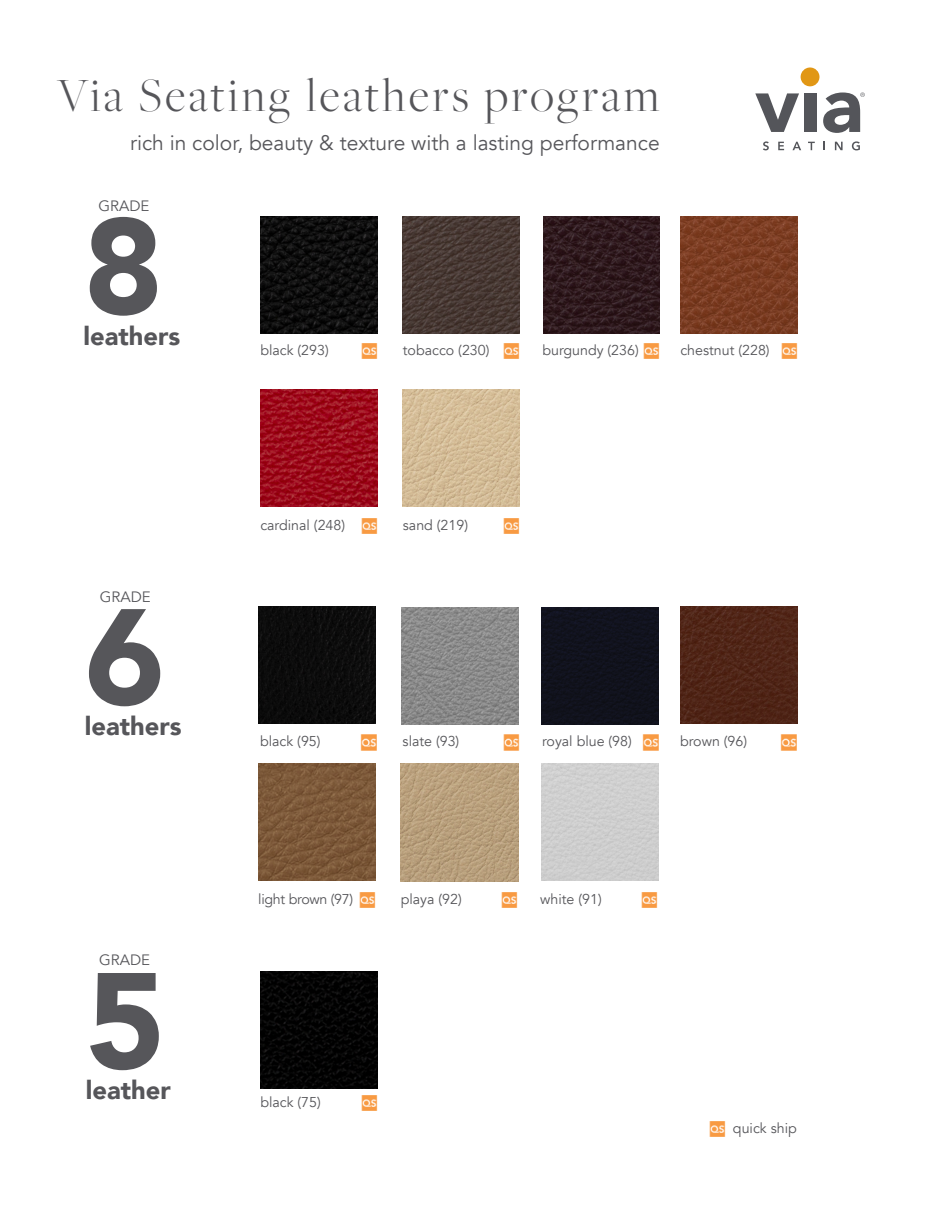
<style>
.page{position:relative;width:945px;height:1215px;background:#fff}
.page>*{position:absolute;margin:0;border:0;box-sizing:border-box;transform-origin:0 0}
.t1{font:900 135px "Avenir";color:#56565a}
.t2{font:300 49.5px "Freight Big Pro";letter-spacing:.07em;color:#56565a}
.t3{font:900 25.5px "Avenir";color:#56565a}
.t4{font:21px "Avenir";color:#56565a}
.t5{font:15px "Avenir";color:#56565a}
.t6{font:14.25px "Avenir";color:#56565a}
.t7{font:14.25px "Avenir";letter-spacing:-.02em;color:#56565a}
</style>
<div class="page">
<svg style="left:755px;top:93px;width:44px;height:39px"></svg>
<div style="left:804px;top:93px;width:12px;height:39px;background:#54555a"></div>
<div style="left:801px;top:68px;width:18px;height:18px;background:#e19715;border-radius:50%"></div>
<svg style="left:763px;top:141px;width:6px;height:9px"></svg>
<svg style="left:778px;top:142px;width:6px;height:8px"></svg>
<svg style="left:793px;top:142px;width:8px;height:8px"></svg>
<svg style="left:808px;top:142px;width:7px;height:8px"></svg>
<svg style="left:835px;top:142px;width:8px;height:8px"></svg>
<svg style="left:852px;top:141px;width:8px;height:9px"></svg>
<svg style="left:823px;top:93px;width:42px;height:40px"></svg>
<img style="left:680px;top:217px;width:117px;height:117px">
<img style="left:260px;top:216px;width:117px;height:117px">
<img style="left:403px;top:217px;width:117px;height:117px">
<img style="left:543px;top:217px;width:117px;height:117px">
<img style="left:260px;top:389px;width:117px;height:117px">
<img style="left:403px;top:390px;width:117px;height:117px">
<img style="left:400px;top:764px;width:118px;height:118px">
<div style="left:259px;top:607px;width:117px;height:117px;background:#0c0c0c"></div>
<img style="left:401px;top:607px;width:117px;height:117px">
<div style="left:542px;top:607px;width:116px;height:117px;background:#11121d"></div>
<img style="left:680px;top:607px;width:117px;height:117px">
<img style="left:259px;top:764px;width:117px;height:117px">
<div style="left:541px;top:764px;width:117px;height:117px;background:#cfcfcf"></div>
<img style="left:260px;top:971px;width:117px;height:117px">
<img style="left:361px;top:343px;width:17px;height:16px">
<img style="left:503px;top:343px;width:17px;height:16px">
<img style="left:643px;top:343px;width:17px;height:16px">
<img style="left:781px;top:343px;width:17px;height:16px">
<img style="left:361px;top:518px;width:17px;height:16px">
<img style="left:503px;top:518px;width:17px;height:16px">
<img style="left:360px;top:734px;width:17px;height:17px">
<img style="left:503px;top:734px;width:17px;height:17px">
<img style="left:642px;top:734px;width:17px;height:17px">
<img style="left:780px;top:734px;width:17px;height:17px">
<img style="left:359px;top:892px;width:17px;height:16px">
<img style="left:501px;top:892px;width:17px;height:16px">
<img style="left:641px;top:892px;width:17px;height:16px">
<img style="left:361px;top:1095px;width:17px;height:16px">
<img style="left:709px;top:1121px;width:17px;height:16px">
<p class="t2" style="left:57px;top:64px;width:604px">Via Seating leathers program</p>
<p class="t4" style="left:130px;top:130px;width:531px">rich in color, beauty &amp; texture with a lasting performance</p>
<p class="t5" style="left:99px;top:197px;width:52px">GRADE</p>
<p class="t1" style="left:83px;top:151px;width:81px">8</p>
<p class="t3" style="left:83px;top:314px;width:98px">leathers</p>
<p class="t5" style="left:100px;top:587px;width:52px">GRADE</p>
<p class="t1" style="left:85px;top:542px;width:81px">6</p>
<p class="t3" style="left:85px;top:705px;width:98px">leathers</p>
<p class="t5" style="left:99px;top:951px;width:52px">GRADE</p>
<p class="t1" style="left:86px;top:906px;width:81px">5</p>
<p class="t3" style="left:86px;top:1068px;width:86px">leather</p>
<p class="t6" style="left:260px;top:341px;width:70px">black (293)</p>
<p class="t6" style="left:403px;top:341px;width:88px">tobacco (230)</p>
<p class="t6" style="left:542px;top:341px;width:98px">burgundy (236)</p>
<p class="t6" style="left:680px;top:341px;width:91px">chestnut (228)</p>
<p class="t6" style="left:260px;top:516px;width:86px">cardinal (248)</p>
<p class="t6" style="left:403px;top:516px;width:67px">sand (219)</p>
<p class="t6" style="left:260px;top:733px;width:62px">black (95)</p>
<p class="t6" style="left:403px;top:733px;width:58px">slate (93)</p>
<p class="t6" style="left:542px;top:733px;width:91px">royal blue (98)</p>
<p class="t6" style="left:680px;top:733px;width:69px">brown (96)</p>
<p class="t7" style="left:258px;top:890px;width:96px">light brown (97)</p>
<p class="t6" style="left:401px;top:890px;width:63px">playa (92)</p>
<p class="t6" style="left:540px;top:890px;width:63px">white (91)</p>
<p class="t6" style="left:260px;top:1093px;width:62px">black (75)</p>
<p class="t6" style="left:733px;top:1120px;width:65px">quick ship</p>
</div>
